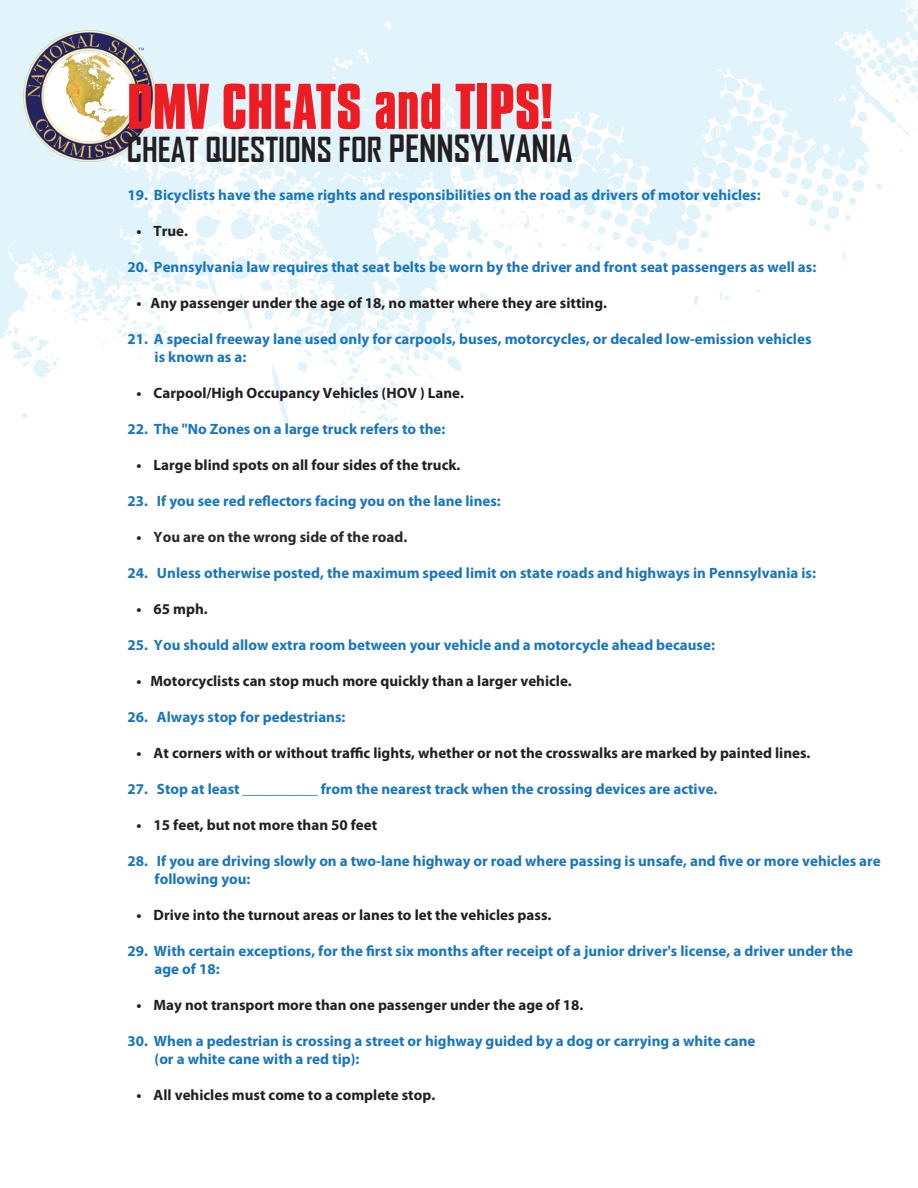
<style>
.page{position:relative;width:918px;height:1188px;background:#fff}
.page>*{position:absolute;margin:0;border:0;box-sizing:border-box;transform-origin:0 0}
.t1{font:700 55.5px "Compacta BT";color:#ee1d23}
.t2{font:700 33px "Agency FB";color:#231f20}
.t3{font:700 15px/18px "Myriad Pro";color:#1a76bc}
.t4{font:700 15px "Myriad Pro";color:#231f20}
.t5{font:700 15px "Myriad Pro";color:#2b2829}
.s1{font-size:36px}
.s2{color:#231f20}
</style>
<div class="page">
<img style="left:0;top:0;width:918px;height:429px">
<svg style="left:715px;top:125px;width:6px;height:14px"></svg>
<p class="t1" style="left:127px;top:73px;width:427px">DMV CHEATS and TIPS!</p>
<p class="t2" style="left:127px;top:129px;width:447px">CHEAT QUESTIONS FOR <span class="s1">PENNSYLVANIA</span></p>
<p class="t3" style="left:127px;top:185px;width:635px">19. Bicyclists have the same rights and responsibilities on the road as drivers of motor vehicles:</p>
<p class="t4" style="left:136px;top:221px;width:53px">• True.</p>
<p class="t3" style="left:127px;top:257px;width:690px">20. Pennsylvania law requires that seat belts be worn by the driver and front seat passengers as well as:</p>
<p class="t4" style="left:136px;top:293px;width:472px">• Any passenger under the age of 18, no matter where they are sitting.</p>
<p class="t3" style="left:155px;top:329px;width:658px;text-indent:-27px">21. A special freeway lane used only for carpools, buses, motorcycles, or decaled low-emission vehicles is known as a:</p>
<p class="t4" style="left:136px;top:383px;width:329px">• Carpool/High Occupancy Vehicles (HOV ) Lane.</p>
<p class="t3" style="left:127px;top:419px;width:320px">22. The "No Zones on a large truck refers to the:</p>
<p class="t4" style="left:136px;top:455px;width:326px">• Large blind spots on all four sides of the truck.</p>
<p class="t3" style="left:127px;top:491px;width:375px">23. If you see red reflectors facing you on the lane lines:</p>
<p class="t5" style="left:136px;top:527px;width:272px"><span class="s2">•</span> You are on the wrong side of the road.</p>
<p class="t3" style="left:127px;top:563px;width:690px">24. Unless otherwise posted, the maximum speed limit on state roads and highways in Pennsylvania is:</p>
<p class="t4" style="left:136px;top:599px;width:73px">• 65 mph.</p>
<p class="t3" style="left:127px;top:635px;width:589px">25. You should allow extra room between your vehicle and a motorcycle ahead because:</p>
<p class="t4" style="left:136px;top:671px;width:437px">• Motorcyclists can stop much more quickly than a larger vehicle.</p>
<p class="t3" style="left:127px;top:707px;width:220px">26. Always stop for pedestrians:</p>
<p class="t4" style="left:136px;top:743px;width:676px">• At corners with or without traffic lights, whether or not the crosswalks are marked by painted lines.</p>
<p class="t3" style="left:127px;top:779px;width:592px">27. Stop at least __________ from the nearest track when the crossing devices are active.</p>
<p class="t4" style="left:136px;top:815px;width:242px">• 15 feet, but not more than 50 feet</p>
<p class="t3" style="left:155px;top:851px;width:728px;text-indent:-27px">28. If you are driving slowly on a two-lane highway or road where passing is unsafe, and five or more vehicles are following you:</p>
<p class="t4" style="left:136px;top:905px;width:416px">• Drive into the turnout areas or lanes to let the vehicles pass.</p>
<p class="t3" style="left:155px;top:941px;width:700px;text-indent:-27px">29. With certain exceptions, for the first six months after receipt of a junior driver's license, a driver under the age of 18:</p>
<p class="t4" style="left:136px;top:995px;width:448px">• May not transport more than one passenger under the age of 18.</p>
<p class="t3" style="left:155px;top:1031px;width:602px;text-indent:-27px">30. When a pedestrian is crossing a street or highway guided by a dog or carrying a white cane (or a white cane with a red tip):</p>
<p class="t4" style="left:136px;top:1085px;width:300px">• All vehicles must come to a complete stop.</p>
</div>
